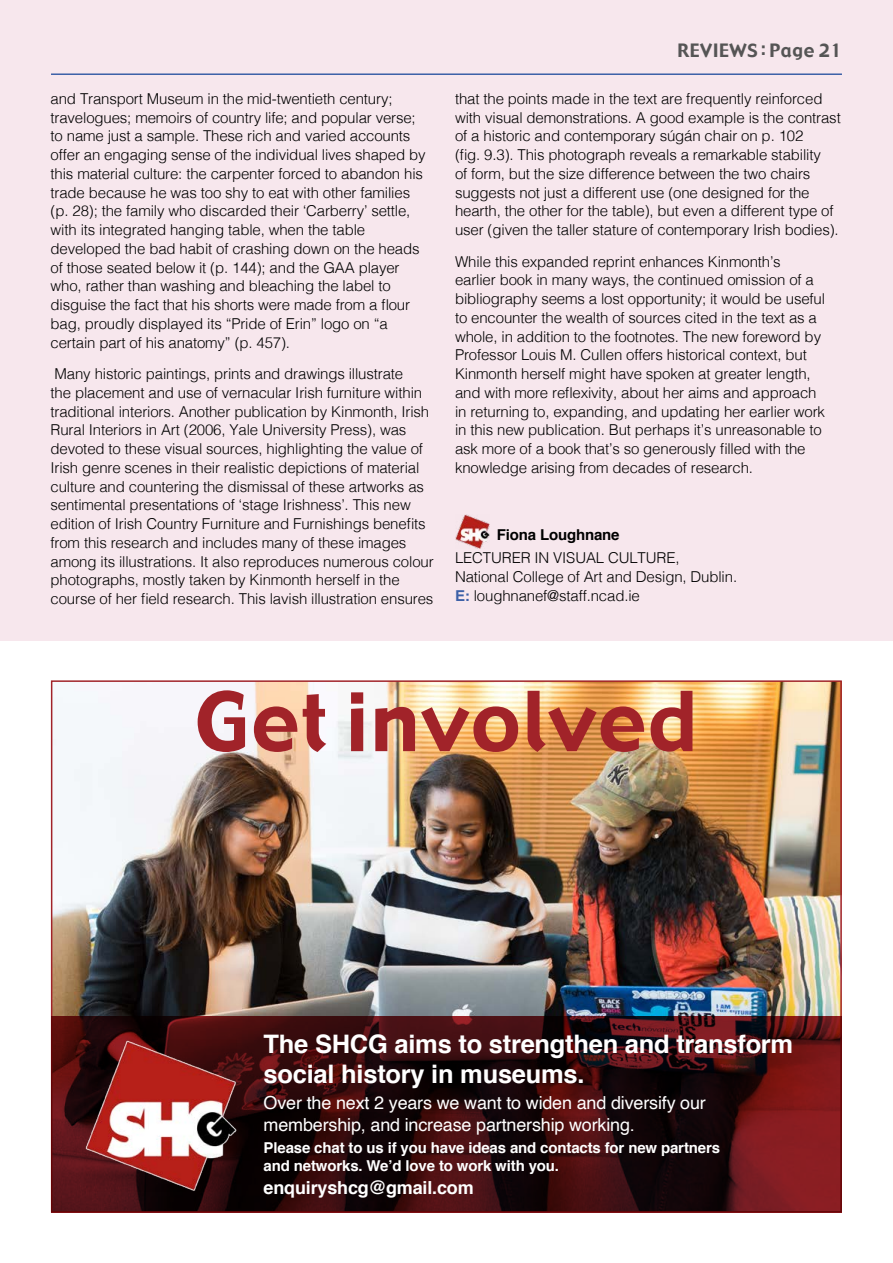
<style>
.page{position:relative;width:893px;height:1263px;background:#fff}
.page>*{position:absolute;margin:0;border:0;box-sizing:border-box;transform-origin:0 0}
.t1{font:80.55px "Gadget";letter-spacing:.03em;color:#a12329}
.t2{font:700 25.5px/30.6px "Helvetica";letter-spacing:-.01em;color:#fff}
.t3{font:18px/21.6px "Helvetica";letter-spacing:-.01em;color:#fff}
.t4{font:700 18px "Helvetica";letter-spacing:-.01em;color:#fff}
.t5{font:18px "Gadget";letter-spacing:.03em;color:#555}
.t6{font:300 15px/18.8px "Helvetica";letter-spacing:-.01em;color:#000}
.t7{font:700 15px/18px "Helvetica";letter-spacing:-.01em;color:#fff}
.t8{font:700 15px "Helvetica";letter-spacing:-.01em;color:#000}
.s1{font-weight:700;color:#3c60a7}
</style>
<div class="page">
<div style="left:0;top:0;width:893px;height:641px;background:#f7e7ed"></div>
<hr style="left:51px;top:73px;width:791px;height:2px;background:#3c60a7">
<img style="left:455px;top:515px;width:34px;height:34px">
<img style="left:54px;top:683px;width:785px;height:333px">
<svg style="left:51px;top:1016px;width:791px;height:196px;background:#380c0e"></svg>
<img style="left:84px;top:1039px;width:153px;height:153px">
<p class="t6" style="left:51px;top:90px;width:377px">and Transport Museum in the mid-twentieth century; travelogues; memoirs of country life; and popular verse; to name just a sample. These rich and varied accounts offer an engaging sense of the individual lives shaped by this material culture: the carpenter forced to abandon his trade because he was too shy to eat with other families (p. 28); the family who discarded their ‘Carberry’ settle, with its integrated hanging table, when the table developed the bad habit of crashing down on the heads of those seated below it (p. 144); and the GAA player who, rather than washing and bleaching the label to disguise the fact that his shorts were made from a flour bag, proudly displayed its “Pride of Erin” logo on “a certain part of his anatomy” (p. 457).</p>
<p class="t6" style="left:51px;top:366px;width:385px">Many historic paintings, prints and drawings illustrate<br>the placement and use of vernacular Irish furniture within traditional interiors. Another publication by Kinmonth, Irish Rural Interiors in Art (2006, Yale University Press), was devoted to these visual sources, highlighting the value of Irish genre scenes in their realistic depictions of material culture and countering the dismissal of these artworks as sentimental presentations of ‘stage Irishness’. This new edition of Irish Country Furniture and Furnishings benefits from this research and includes many of these images among its illustrations. It also reproduces numerous colour photographs, mostly taken by Kinmonth herself in the course of her field research. This lavish illustration ensures</p>
<p class="t5" style="left:678px;top:39px;width:165px">REVIEWS : Page 21</p>
<p class="t6" style="left:455px;top:90px;width:387px">that the points made in the text are frequently reinforced with visual demonstrations. A good example is the contrast of a historic and contemporary súgán chair on p. 102<br>(fig. 9.3). This photograph reveals a remarkable stability<br>of form, but the size difference between the two chairs suggests not just a different use (one designed for the hearth, the other for the table), but even a different type of user (given the taller stature of contemporary Irish bodies).</p>
<p class="t6" style="left:455px;top:253px;width:372px">While this expanded reprint enhances Kinmonth’s earlier book in many ways, the continued omission of a bibliography seems a lost opportunity; it would be useful to encounter the wealth of sources cited in the text as a whole, in addition to the footnotes. The new foreword by Professor Louis M. Cullen offers historical context, but Kinmonth herself might have spoken at greater length, and with more reflexivity, about her aims and approach in returning to, expanding, and updating her earlier work in this new publication. But perhaps it’s unreasonable to ask more of a book that’s so generously filled with the knowledge arising from decades of research.</p>
<p class="t8" style="left:497px;top:528px;width:124px">Fiona Loughnane</p>
<p class="t6" style="left:455px;top:550px;width:284px">LECTURER IN VISUAL CULTURE,<br>National College of Art and Design, Dublin.<br><span class="s1">E:</span> loughnanef@staff.ncad.ie</p>
<h1 class="t1" style="left:195px;top:671px;width:504px">Get involved</h1>
<h2 class="t2" style="left:264px;top:1030px;width:531px">The SHCG aims to strengthen and transform social history in museums.</h2>
<p class="t3" style="left:264px;top:1093px;width:444px">Over the next 2 years we want to widen and diversify our membership, and increase partnership working.</p>
<p class="t7" style="left:264px;top:1140px;width:458px">Please chat to us if you have ideas and contacts for new partners and networks. We’d love to work with you.</p>
<p class="t4" style="left:264px;top:1180px;width:212px">enquiryshcg@gmail.com</p>
</div>
